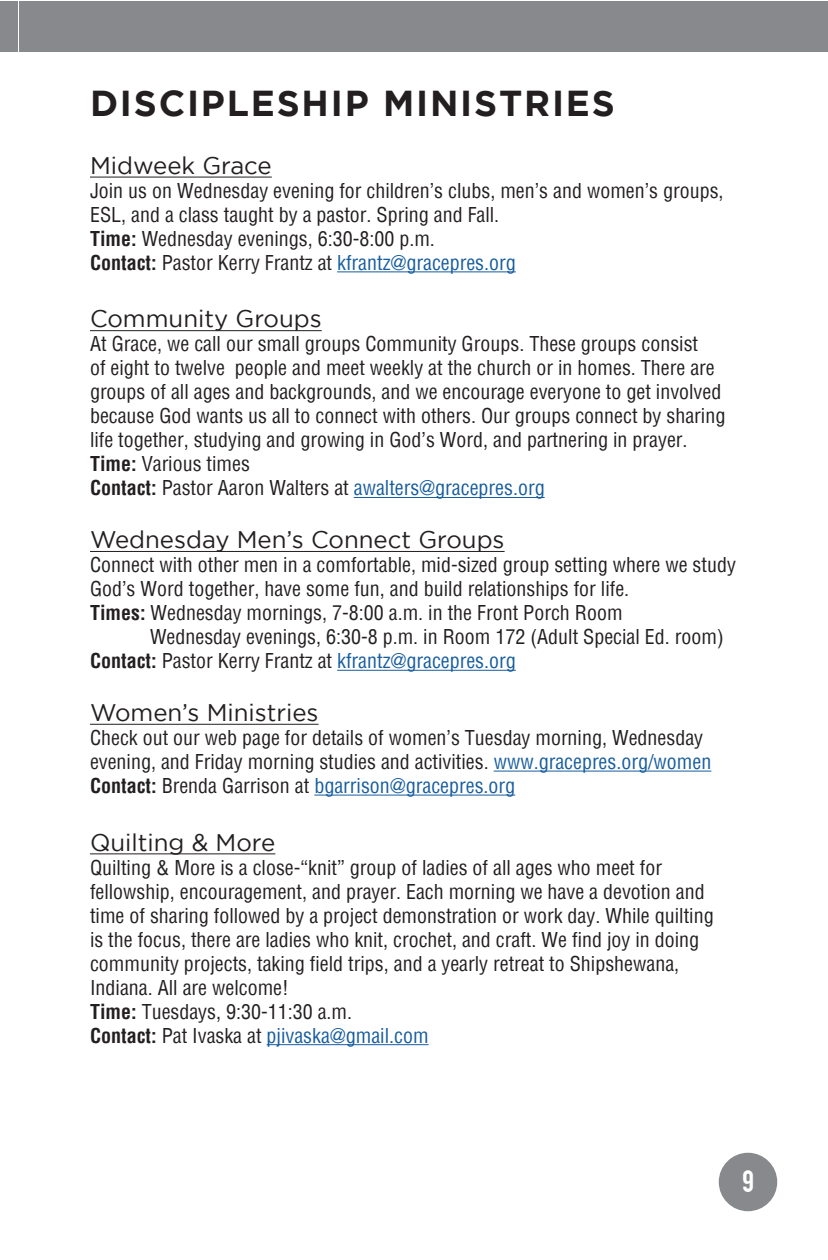
<style>
.page{position:relative;width:828px;height:1260px;background:#fff}
.page>*{position:absolute;margin:0;border:0;box-sizing:border-box;transform-origin:0 0}
.t1{font:700 36px "Gotham";letter-spacing:.05em;color:#231f20}
.t2{font:24px "Gotham";color:#231f20}
.t3{font:24px "Bebas";color:#fff}
.t4{font:condensed 20px/24px "Helvetica";color:#231f20}
.t5{font:condensed 20px "Helvetica";color:#175d9e}
.s1{font-weight:700}
.s2{font-weight:700;color:#231f20}
.s3{color:#231f20}
.s4{color:#175d9e}
</style>
<div class="page">
<div style="left:0;top:1px;width:18px;height:50px;background:#87898c"></div>
<div style="left:19px;top:1px;width:809px;height:50px;background:#87898c"></div>
<hr style="left:90px;top:177px;width:182px;height:1px;background:#231f20">
<hr style="left:337px;top:271px;width:179px;height:1px;background:#175d9e">
<hr style="left:90px;top:330px;width:232px;height:1px;background:#231f20">
<hr style="left:354px;top:497px;width:191px;height:1px;background:#175d9e">
<hr style="left:90px;top:551px;width:415px;height:1px;background:#231f20">
<hr style="left:337px;top:670px;width:179px;height:1px;background:#175d9e">
<hr style="left:90px;top:724px;width:229px;height:1px;background:#231f20">
<hr style="left:494px;top:771px;width:217px;height:1px;background:#175d9e">
<hr style="left:314px;top:795px;width:201px;height:1px;background:#175d9e">
<hr style="left:90px;top:854px;width:185px;height:1px;background:#231f20">
<hr style="left:267px;top:1044px;width:162px;height:1px;background:#175d9e">
<div style="left:719px;top:1153px;width:58px;height:58px;background:#87898c;border-radius:50%"></div>
<p class="t1" style="left:90px;top:83px;width:526px">DISCIPLESHIP MINISTRIES</p>
<p class="t2" style="left:90px;top:152px;width:183px">Midweek Grace</p>
<p class="t4" style="left:90px;top:178px;width:635px">Join us on Wednesday evening for children’s clubs, men’s and women’s groups,<br>ESL, and a class taught by a pastor. Spring and Fall.</p>
<p class="t4" style="left:90px;top:226px;width:346px"><span class="s1">Time:</span> Wednesday evenings, 6:30-8:00 p.m.</p>
<p class="t5" style="left:90px;top:250px;width:427px"><span class="s2">Contact:</span> <span class="s3">Pastor Kerry Frantz at</span> kfrantz@gracepres.org</p>
<p class="t2" style="left:90px;top:306px;width:233px">Community Groups</p>
<p class="t4" style="left:90px;top:332px;width:637px">At Grace, we call our small groups Community Groups. These groups consist<br>of eight to twelve people and meet weekly at the church or in homes. There are groups of all ages and backgrounds, and we encourage everyone to get involved because God wants us all to connect with others. Our groups connect by sharing life together, studying and growing in God’s Word, and partnering in prayer.</p>
<p class="t4" style="left:90px;top:452px;width:161px"><span class="s1">Time:</span> Various times</p>
<p class="t5" style="left:90px;top:475px;width:456px"><span class="s2">Contact:</span> <span class="s3">Pastor Aaron Walters at</span> awalters@gracepres.org</p>
<p class="t2" style="left:90px;top:527px;width:416px">Wednesday Men’s Connect Groups</p>
<p class="t4" style="left:90px;top:553px;width:647px">Connect with other men in a comfortable, mid-sized group setting where we study<br>God’s Word together, have some fun, and build relationships for life.</p>
<p class="t4" style="left:90px;top:601px;width:534px"><span class="s1">Times:</span> Wednesday mornings, 7-8:00 a.m. in the Front Porch Room</p>
<p class="t4" style="left:150px;top:625px;width:575px">Wednesday evenings, 6:30-8 p.m. in Room 172 (Adult Special Ed. room)</p>
<p class="t5" style="left:90px;top:648px;width:427px"><span class="s2">Contact:</span> <span class="s3">Pastor Kerry Frantz at</span> kfrantz@gracepres.org</p>
<p class="t2" style="left:90px;top:699px;width:230px">Women’s Ministries</p>
<p class="t4" style="left:90px;top:726px;width:623px">Check out our web page for details of women’s Tuesday morning, Wednesday evening, and Friday morning studies and activities. <span class="s4">www.gracepres.org/women</span></p>
<p class="t5" style="left:90px;top:773px;width:427px"><span class="s2">Contact:</span> <span class="s3">Brenda Garrison at</span> bgarrison@gracepres.org</p>
<p class="t2" style="left:90px;top:829px;width:187px">Quilting &amp; More</p>
<p class="t4" style="left:90px;top:855px;width:625px">Quilting &amp; More is a close-“knit” group of ladies of all ages who meet for fellowship, encouragement, and prayer. Each morning we have a devotion and time of sharing followed by a project demonstration or work day. While quilting is the focus, there are ladies who knit, crochet, and craft. We find joy in doing community projects, taking field trips, and a yearly retreat to Shipshewana, Indiana. All are welcome!</p>
<p class="t4" style="left:90px;top:999px;width:264px"><span class="s1">Time:</span> Tuesdays, 9:30-11:30 a.m.</p>
<p class="t5" style="left:90px;top:1022px;width:340px"><span class="s2">Contact:</span> <span class="s3">Pat Ivaska at</span> pjivaska@gmail.com</p>
<p class="t3" style="left:742px;top:1164px;width:13px">9</p>
</div>
